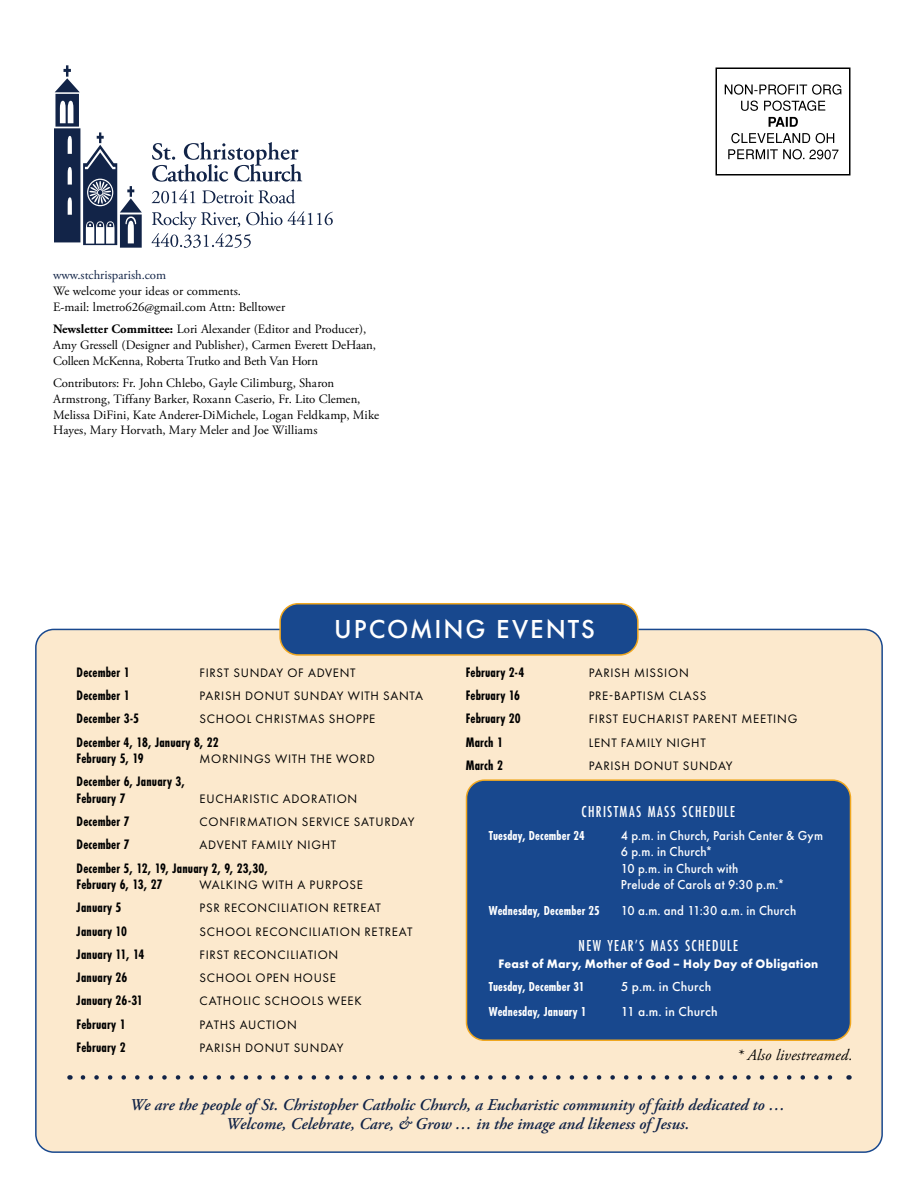
<style>
.page{position:relative;width:918px;height:1188px;background:#fff}
.page>*{position:absolute;margin:0;border:0;box-sizing:border-box;transform-origin:0 0}
.t1{font:500 27px "Futura PT";letter-spacing:.075em;color:#fff}
.t2{font:italic 600 16.5px/19.5px "Adobe Garamond Pro";color:#122447;text-align:center}
.t3{font:500 16.5px "Futura PT Cond";letter-spacing:.08em;color:#fff;scale:.95 1}
.t4{font:italic 15.75px "Adobe Garamond Pro";letter-spacing:.005em;color:#000}
.t5{font:700 14.25px/16.5px "Futura PT Cond";letter-spacing:.01em;color:#000;scale:.95 1}
.t6{font:500 13.5px/16.5px "Futura PT";letter-spacing:.015em;color:#fff;scale:.95 1}
.t7{font:700 13.5px "Futura PT Cond";letter-spacing:.015em;color:#fff;scale:.95 1}
.t8{font:500 13.5px "Futura PT";letter-spacing:.015em;color:#fff}
.t9{font:12.75px/15.8px "Adobe Garamond Pro";color:#000}
.t10{font:12.75px "Futura PT";letter-spacing:.055em;color:#000}
.t11{font:700 12.75px "Futura PT";letter-spacing:.02em;color:#fff;scale:.95 1}
.t12{font:12.75px "Adobe Garamond Pro";color:#122447}
.s1{font-weight:700}
</style>
<div class="page">
<div style="left:716px;top:68px;width:134px;height:108px;border:2px solid #000"></div>
<svg style="left:725px;top:84px;width:116px;height:11px"></svg>
<svg style="left:741px;top:101px;width:84px;height:10px"></svg>
<svg style="left:769px;top:117px;width:29px;height:10px"></svg>
<svg style="left:731px;top:133px;width:103px;height:10px"></svg>
<svg style="left:728px;top:149px;width:110px;height:10px"></svg>
<svg style="left:54px;top:65px;width:88px;height:183px"></svg>
<svg style="left:152px;top:142px;width:150px;height:40px"></svg>
<svg style="left:152px;top:190px;width:43px;height:13px"></svg>
<svg style="left:202px;top:189px;width:93px;height:15px"></svg>
<svg style="left:152px;top:211px;width:181px;height:37px"></svg>
<div style="left:36px;top:629px;width:846px;height:523px;background:#fce9cd;border-radius:18px"></div>
<div style="left:280px;top:604px;width:358px;height:51px;background:#18488e;border-radius:18px"></div>
<div style="left:279px;top:603px;width:360px;height:53px;border:2px solid #f0a71f;border-radius:18px"></div>
<svg style="left:83px;top:1075px;width:750px;height:5px"></svg>
<div style="left:466px;top:780px;width:384px;height:260px;background:#18488e;border-radius:18px"></div>
<div style="left:466px;top:779px;width:385px;height:262px;border:2px solid #f0a71f;border-radius:18px"></div>
<p class="t12" style="left:53px;top:267px;width:115px">www.stchrisparish.com</p>
<p class="t9" style="left:53px;top:283px;width:234px">We welcome your ideas or comments.<br>E-mail: lmetro626@gmail.com Attn: Belltower</p>
<p class="t9" style="left:53px;top:322px;width:324px"><span class="s1">Newsletter Committee:</span> Lori Alexander (Editor and Producer),<br>Amy Gressell (Designer and Publisher), Carmen Everett DeHaan,<br>Colleen McKenna, Roberta Trutko and Beth Van Horn</p>
<p class="t9" style="left:53px;top:376px;width:328px">Contributors: Fr. John Chlebo, Gayle Cilimburg, Sharon Armstrong, Tiffany Barker, Roxann Caserio, Fr. Lito Clemen, Melissa DiFini, Kate Anderer-DiMichele, Logan Feldkamp, Mike Hayes, Mary Horvath, Mary Meler and Joe Williams</p>
<h1 class="t1" style="left:334px;top:613px;width:262px">UPCOMING EVENTS</h1>
<p class="t5" style="left:77px;top:664px;width:57px">December 1</p>
<p class="t10" style="left:200px;top:665px;width:158px">FIRST SUNDAY OF ADVENT</p>
<p class="t5" style="left:77px;top:687px;width:57px">December 1</p>
<p class="t10" style="left:200px;top:688px;width:225px">PARISH DONUT SUNDAY WITH SANTA</p>
<p class="t5" style="left:77px;top:711px;width:67px">December 3-5</p>
<p class="t10" style="left:200px;top:712px;width:177px">SCHOOL CHRISTMAS SHOPPE</p>
<p class="t5" style="left:77px;top:734px;width:151px">December 4, 18, January 8, 22<br>February 5, 19</p>
<p class="t10" style="left:200px;top:751px;width:177px">MORNINGS WITH THE WORD</p>
<p class="t5" style="left:77px;top:774px;width:116px">December 6, January 3,<br>February 7</p>
<p class="t10" style="left:200px;top:791px;width:159px">EUCHARISTIC ADORATION</p>
<p class="t5" style="left:77px;top:813px;width:57px">December 7</p>
<p class="t10" style="left:200px;top:814px;width:216px">CONFIRMATION SERVICE SATURDAY</p>
<p class="t5" style="left:77px;top:837px;width:57px">December 7</p>
<p class="t10" style="left:200px;top:838px;width:138px">ADVENT FAMILY NIGHT</p>
<p class="t5" style="left:77px;top:860px;width:203px">December 5, 12, 19, January 2, 9, 23,30,<br>February 6, 13, 27</p>
<p class="t10" style="left:200px;top:877px;width:165px">WALKING WITH A PURPOSE</p>
<p class="t5" style="left:77px;top:900px;width:49px">January 5</p>
<p class="t10" style="left:200px;top:901px;width:183px">PSR RECONCILIATION RETREAT</p>
<p class="t5" style="left:77px;top:923px;width:55px">January 10</p>
<p class="t10" style="left:200px;top:924px;width:214px">SCHOOL RECONCILIATION RETREAT</p>
<p class="t5" style="left:77px;top:946px;width:73px">January 11, 14</p>
<p class="t10" style="left:200px;top:947px;width:140px">FIRST RECONCILIATION</p>
<p class="t5" style="left:77px;top:969px;width:55px">January 26</p>
<p class="t10" style="left:200px;top:970px;width:138px">SCHOOL OPEN HOUSE</p>
<p class="t5" style="left:77px;top:993px;width:71px">January 26-31</p>
<p class="t10" style="left:200px;top:994px;width:164px">CATHOLIC SCHOOLS WEEK</p>
<p class="t5" style="left:77px;top:1016px;width:53px">February 1</p>
<p class="t10" style="left:200px;top:1017px;width:99px">PATHS AUCTION</p>
<p class="t5" style="left:77px;top:1039px;width:53px">February 2</p>
<p class="t10" style="left:200px;top:1040px;width:145px">PARISH DONUT SUNDAY</p>
<p class="t5" style="left:466px;top:664px;width:63px">February 2-4</p>
<p class="t10" style="left:589px;top:665px;width:102px">PARISH MISSION</p>
<p class="t5" style="left:466px;top:687px;width:59px">February 16</p>
<p class="t10" style="left:589px;top:688px;width:119px">PRE-BAPTISM CLASS</p>
<p class="t5" style="left:466px;top:711px;width:59px">February 20</p>
<p class="t10" style="left:589px;top:712px;width:210px">FIRST EUCHARIST PARENT MEETING</p>
<p class="t5" style="left:466px;top:734px;width:41px">March 1</p>
<p class="t10" style="left:589px;top:735px;width:119px">LENT FAMILY NIGHT</p>
<p class="t5" style="left:466px;top:757px;width:41px">March 2</p>
<p class="t10" style="left:589px;top:758px;width:145px">PARISH DONUT SUNDAY</p>
<p class="t3" style="left:582px;top:802px;width:163px">CHRISTMAS MASS SCHEDULE</p>
<p class="t7" style="left:489px;top:828px;width:102px">Tuesday, December 24</p>
<p class="t6" style="left:621px;top:827px;width:214px">4 p.m. in Church, Parish Center &amp; Gym<br>6 p.m. in Church*<br>10 p.m. in Church with<br>Prelude of Carols at 9:30 p.m.*</p>
<p class="t7" style="left:489px;top:902px;width:118px">Wednesday, December 25</p>
<p class="t6" style="left:621px;top:902px;width:186px">10 a.m. and 11:30 a.m. in Church</p>
<p class="t3" style="left:579px;top:936px;width:170px">NEW YEAR’S MASS SCHEDULE</p>
<p class="t11" style="left:499px;top:955px;width:338px">Feast of Mary, Mother of God – Holy Day of Obligation</p>
<p class="t7" style="left:489px;top:979px;width:102px">Tuesday, December 31</p>
<p class="t8" style="left:621px;top:978px;width:92px">5 p.m. in Church</p>
<p class="t7" style="left:489px;top:1004px;width:104px">Wednesday, January 1</p>
<p class="t8" style="left:621px;top:1004px;width:98px">11 a.m. in Church</p>
<p class="t4" style="left:737px;top:1046px;width:118px">* Also livestreamed.</p>
<p class="t2" style="left:130px;top:1095px;width:657px">We are the people of St. Christopher Catholic Church, a Eucharistic community of faith dedicated to …<br>Welcome, Celebrate, Care, &amp; Grow … in the image and likeness of Jesus.</p>
</div>
